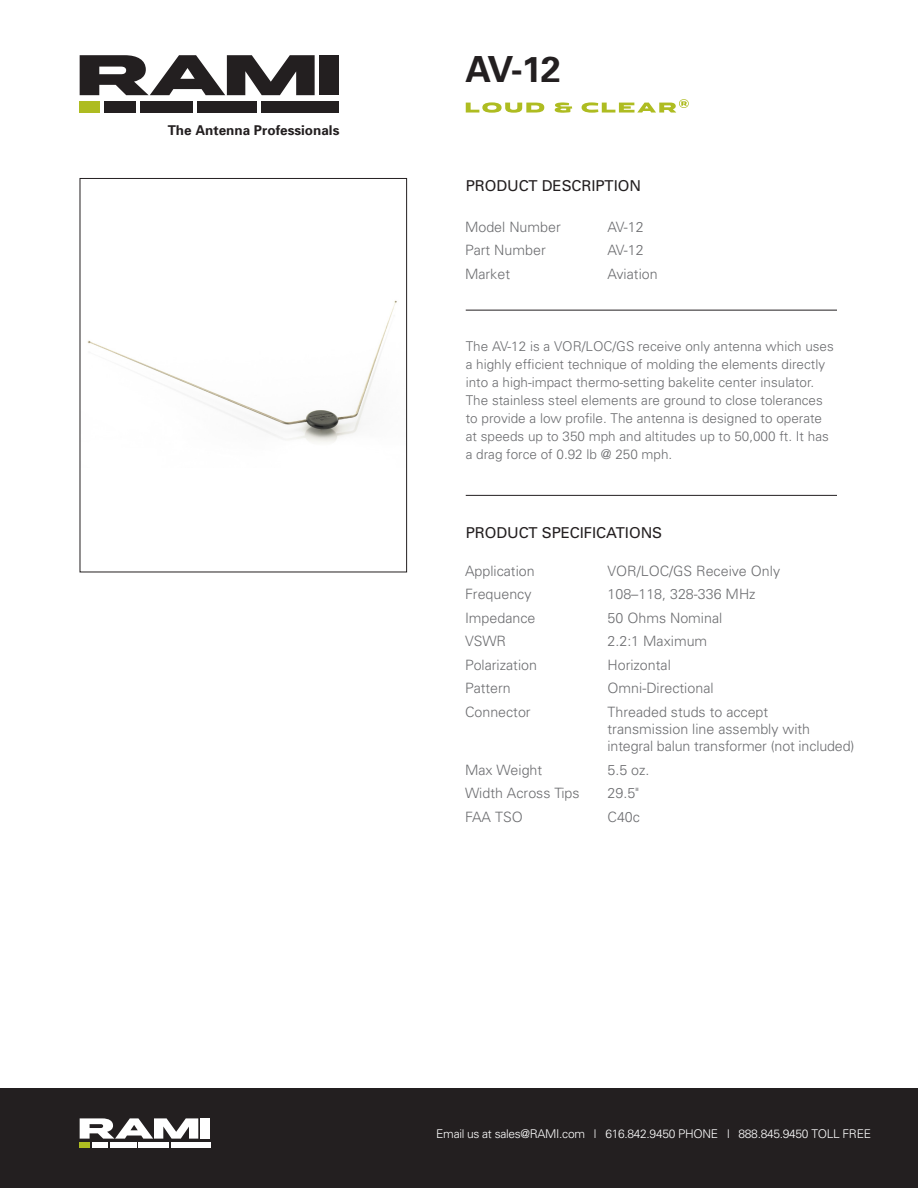
<style>
.page{position:relative;width:918px;height:1188px;background:#fff}
.page>*{position:absolute;margin:0;border:0;box-sizing:border-box;transform-origin:0 0}
.t1{font:700 36px "Univers";color:#231f20}
.t2{font:15px "Univers";letter-spacing:-.005em;color:#231f20}
.t3{font:300 14.25px "Univers";color:#6c6d70}
.t4{font:300 13.5px/18px "Univers";color:#6c6d70}
.t5{font:700 13.5px "Univers";color:#231f20}
.t6{font:300 12px "Univers";letter-spacing:-.025em;color:#fff}
</style>
<div class="page">
<svg style="left:80px;top:55px;width:235px;height:40px"></svg>
<div style="left:319px;top:55px;width:20px;height:40px;background:#231f20"></div>
<div style="left:80px;top:101px;width:20px;height:12px;background:#aebc21"></div>
<div style="left:104px;top:101px;width:31px;height:12px;background:#231f20"></div>
<div style="left:140px;top:101px;width:53px;height:12px;background:#231f20"></div>
<div style="left:197px;top:101px;width:59px;height:12px;background:#231f20"></div>
<div style="left:261px;top:101px;width:78px;height:12px;background:#231f20"></div>
<svg style="left:466px;top:102px;width:78px;height:11px"></svg>
<svg style="left:555px;top:102px;width:17px;height:11px"></svg>
<svg style="left:582px;top:99px;width:107px;height:14px"></svg>
<div style="left:0;top:1089px;width:918px;height:99px;background:#231f20"></div>
<svg style="left:80px;top:1118px;width:118px;height:21px"></svg>
<div style="left:201px;top:1118px;width:9px;height:21px;background:#fff"></div>
<div style="left:80px;top:1142px;width:10px;height:6px;background:#aebc21"></div>
<div style="left:92px;top:1142px;width:16px;height:6px;background:#fff"></div>
<div style="left:110px;top:1142px;width:27px;height:6px;background:#fff"></div>
<div style="left:139px;top:1142px;width:30px;height:6px;background:#fff"></div>
<div style="left:171px;top:1142px;width:39px;height:6px;background:#fff"></div>
<img style="left:87px;top:300px;width:310px;height:142px">
<div style="left:80px;top:178px;width:327px;height:394px;border:1px solid #231f20"></div>
<hr style="left:466px;top:495px;width:371px;height:1px;background:#231f20">
<hr style="left:466px;top:310px;width:371px;height:1px;background:#231f20">
<p class="t5" style="left:168px;top:122px;width:173px">The Antenna Professionals</p>
<p class="t1" style="left:465px;top:46px;width:97px">AV-12</p>
<p class="t2" style="left:466px;top:176px;width:177px">PRODUCT DESCRIPTION</p>
<p class="t3" style="left:465px;top:218px;width:97px">Model Number</p>
<p class="t3" style="left:608px;top:218px;width:38px">AV-12</p>
<p class="t3" style="left:465px;top:241px;width:82px">Part Number</p>
<p class="t3" style="left:608px;top:241px;width:38px">AV-12</p>
<p class="t3" style="left:465px;top:265px;width:47px">Market</p>
<p class="t3" style="left:608px;top:265px;width:52px">Aviation</p>
<p class="t4" style="left:466px;top:337px;width:370px">The AV-12 is a VOR/LOC/GS receive only antenna which uses a highly efficient technique of molding the elements directly into a high-impact thermo-setting bakelite center insulator.<br>The stainless steel elements are ground to close tolerances to provide a low profile. The antenna is designed to operate at speeds up to 350 mph and altitudes up to 50,000 ft. It has a drag force of 0.92 lb @ 250 mph.</p>
<p class="t2" style="left:466px;top:523px;width:198px">PRODUCT SPECIFICATIONS</p>
<p class="t3" style="left:465px;top:562px;width:71px">Application</p>
<p class="t3" style="left:608px;top:562px;width:174px">VOR/LOC/GS Receive Only</p>
<p class="t3" style="left:465px;top:586px;width:68px">Frequency</p>
<p class="t3" style="left:608px;top:586px;width:150px">108–118, 328-336 MHz</p>
<p class="t3" style="left:465px;top:609px;width:72px">Impedance</p>
<p class="t3" style="left:608px;top:609px;width:116px">50 Ohms Nominal</p>
<p class="t3" style="left:465px;top:633px;width:43px">VSWR</p>
<p class="t3" style="left:608px;top:633px;width:101px">2.2:1 Maximum</p>
<p class="t3" style="left:465px;top:656px;width:74px">Polarization</p>
<p class="t3" style="left:608px;top:656px;width:65px">Horizontal</p>
<p class="t3" style="left:465px;top:680px;width:47px">Pattern</p>
<p class="t3" style="left:608px;top:680px;width:108px">Omni-Directional</p>
<p class="t3" style="left:465px;top:703px;width:67px">Connector</p>
<p class="t3" style="left:608px;top:703px;width:162px">Threaded studs to accept</p>
<p class="t3" style="left:608px;top:720px;width:204px">transmission line assembly with</p>
<p class="t3" style="left:608px;top:737px;width:248px">integral balun transformer (not included)</p>
<p class="t3" style="left:465px;top:761px;width:79px">Max Weight</p>
<p class="t3" style="left:608px;top:761px;width:43px">5.5 oz.</p>
<p class="t3" style="left:465px;top:785px;width:116px">Width Across Tips</p>
<p class="t3" style="left:608px;top:785px;width:33px">29.5"</p>
<p class="t3" style="left:465px;top:808px;width:59px">FAA TSO</p>
<p class="t3" style="left:608px;top:808px;width:34px">C40c</p>
<p class="t6" style="left:436px;top:1126px;width:436px">Email us at sales@RAMI.com | 616.842.9450 PHONE | 888.845.9450 TOLL FREE</p>
</div>
